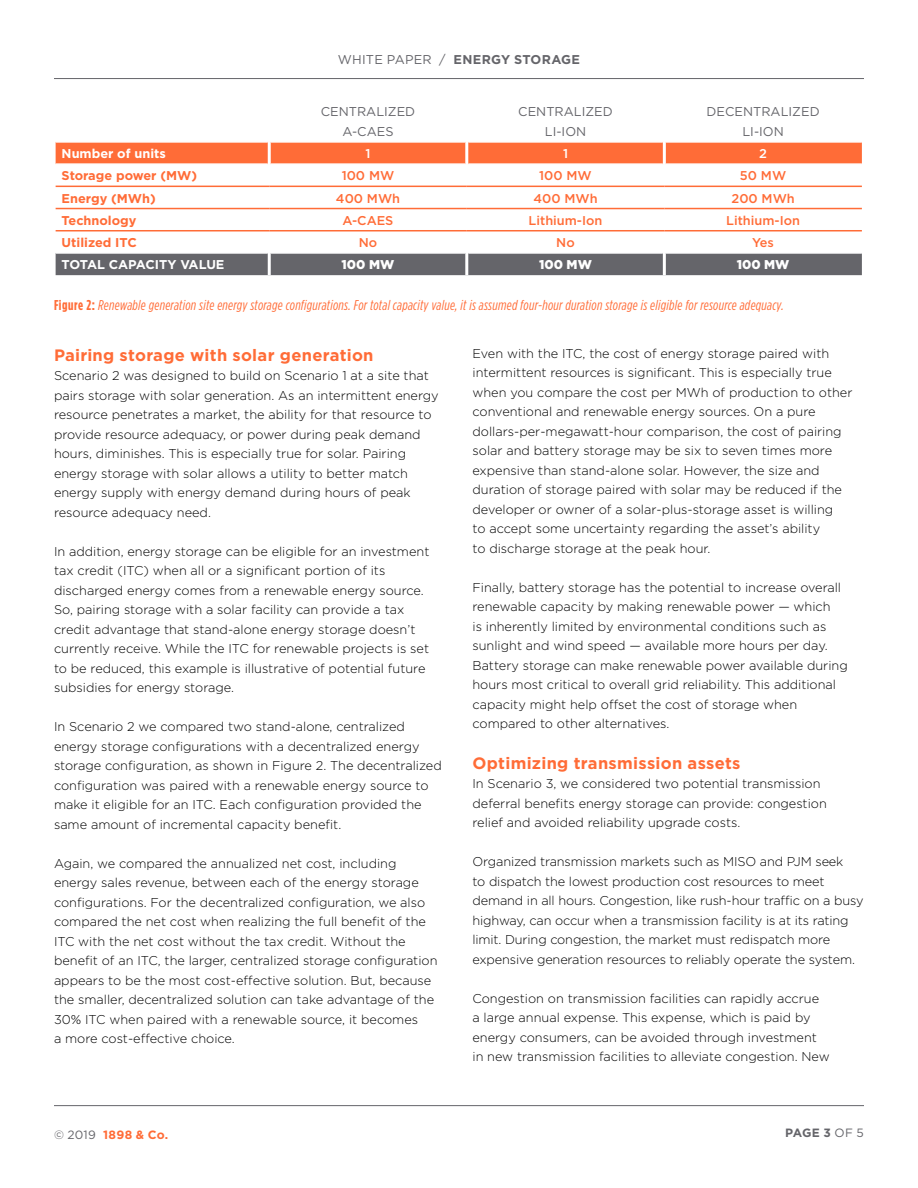
<style>
.page{position:relative;width:918px;height:1188px;background:#fff}
.page>*{position:absolute;margin:0;border:0;box-sizing:border-box;transform-origin:0 0}
.t1{font:700 16.5px "Gotham";letter-spacing:.015em;color:#ff6c37}
.t2{font:italic 14.25px "Gotham Condensed";letter-spacing:.02em;color:#ff6c37}
.t3{font:300 12.75px/19.5px "Gotham";color:#000}
.t4{font:500 12.75px "Gotham";color:#ff6c37}
.t5{font:12.75px/19.5px "Gotham";color:#65656a;text-align:center}
.t6{font:700 12.75px "Gotham";color:#ff6c37}
.t7{font:700 12.75px "Gotham";color:#fff}
.t8{font:700 12.75px "Gotham";letter-spacing:.02em;color:#65656a}
.t9{font:900 12.75px "Gotham";color:#fff}
.t10{font:500 12.75px "Gotham";color:#fff}
.t11{font:700 12px "Gotham";letter-spacing:.025em;color:#ff6c37}
.t12{font:700 12px "Gotham";color:#65656a}
.s1{font-weight:400}
.s2{font-weight:700;font-style:normal}
.s3{font-weight:400;color:#65656a}
</style>
<div class="page">
<hr style="left:54px;top:78px;width:810px;height:1px;background:#65656a">
<hr style="left:54px;top:1105px;width:810px;height:1px;background:#65656a">
<div style="left:56px;top:143px;width:806px;height:20px;background:#ff6c37"></div>
<div style="left:56px;top:254px;width:806px;height:21px;background:#65656a"></div>
<hr style="left:268px;top:142px;width:3px;height:22px;background:#fff">
<hr style="left:465px;top:142px;width:3px;height:22px;background:#fff">
<hr style="left:663px;top:142px;width:3px;height:22px;background:#fff">
<hr style="left:268px;top:253px;width:3px;height:22px;background:#fff">
<hr style="left:465px;top:253px;width:3px;height:22px;background:#fff">
<hr style="left:663px;top:253px;width:3px;height:22px;background:#fff">
<hr style="left:56px;top:186px;width:213px;height:1px;background:#ff6c37">
<hr style="left:269px;top:186px;width:198px;height:1px;background:#ff6c37">
<hr style="left:467px;top:186px;width:197px;height:1px;background:#ff6c37">
<hr style="left:664px;top:186px;width:198px;height:1px;background:#ff6c37">
<hr style="left:56px;top:208px;width:213px;height:1px;background:#ff6c37">
<hr style="left:269px;top:208px;width:198px;height:1px;background:#ff6c37">
<hr style="left:467px;top:208px;width:197px;height:1px;background:#ff6c37">
<hr style="left:664px;top:208px;width:198px;height:1px;background:#ff6c37">
<hr style="left:56px;top:230px;width:213px;height:1px;background:#ff6c37">
<hr style="left:269px;top:230px;width:198px;height:1px;background:#ff6c37">
<hr style="left:467px;top:230px;width:197px;height:1px;background:#ff6c37">
<hr style="left:664px;top:230px;width:198px;height:1px;background:#ff6c37">
<p class="t8" style="left:338px;top:51px;width:244px"><span class="s1">WHITE PAPER /</span> ENERGY STORAGE</p>
<p class="t5" style="left:321px;top:102px;width:96px">CENTRALIZED<br>A-CAES</p>
<p class="t5" style="left:518px;top:102px;width:96px">CENTRALIZED<br>LI-ION</p>
<p class="t5" style="left:707px;top:102px;width:115px">DECENTRALIZED<br>LI-ION</p>
<p class="t7" style="left:62px;top:145px;width:106px">Number of units</p>
<p class="t10" style="left:365px;top:145px;width:7px">1</p>
<p class="t10" style="left:563px;top:145px;width:7px">1</p>
<p class="t10" style="left:759px;top:145px;width:9px">2</p>
<p class="t6" style="left:62px;top:167px;width:137px">Storage power (MW)</p>
<p class="t4" style="left:342px;top:167px;width:54px">100 MW</p>
<p class="t4" style="left:539px;top:167px;width:54px">100 MW</p>
<p class="t4" style="left:740px;top:167px;width:48px">50 MW</p>
<p class="t6" style="left:62px;top:190px;width:96px">Energy (MWh)</p>
<p class="t4" style="left:336px;top:190px;width:66px">400 MWh</p>
<p class="t4" style="left:534px;top:190px;width:66px">400 MWh</p>
<p class="t4" style="left:732px;top:190px;width:65px">200 MWh</p>
<p class="t6" style="left:62px;top:212px;width:76px">Technology</p>
<p class="t4" style="left:343px;top:212px;width:52px">A-CAES</p>
<p class="t4" style="left:529px;top:212px;width:75px">Lithium-Ion</p>
<p class="t4" style="left:726px;top:212px;width:75px">Lithium-Ion</p>
<p class="t6" style="left:62px;top:234px;width:77px">Utilized ITC</p>
<p class="t4" style="left:359px;top:234px;width:20px">No</p>
<p class="t4" style="left:556px;top:234px;width:20px">No</p>
<p class="t4" style="left:752px;top:234px;width:23px">Yes</p>
<p class="t7" style="left:62px;top:256px;width:164px">TOTAL CAPACITY VALUE</p>
<p class="t9" style="left:342px;top:256px;width:54px">100 MW</p>
<p class="t9" style="left:539px;top:256px;width:54px">100 MW</p>
<p class="t9" style="left:737px;top:256px;width:54px">100 MW</p>
<p class="t2" style="left:54px;top:297px;width:731px"><span class="s2">Figure 2:</span> Renewable generation site energy storage configurations. For total capacity value, it is assumed four-hour duration storage is eligible for resource adequacy.</p>
<p class="t1" style="left:54px;top:344px;width:321px">Pairing storage with solar generation</p>
<p class="t3" style="left:54px;top:366px;width:386px">Scenario 2 was designed to build on Scenario 1 at a site that pairs storage with solar generation. As an intermittent energy resource penetrates a market, the ability for that resource to provide resource adequacy, or power during peak demand hours, diminishes. This is especially true for solar. Pairing energy storage with solar allows a utility to better match energy supply with energy demand during hours of peak resource adequacy need.</p>
<p class="t3" style="left:54px;top:541px;width:377px">In addition, energy storage can be eligible for an investment tax credit (ITC) when all or a significant portion of its discharged energy comes from a renewable energy source.<br>So, pairing storage with a solar facility can provide a tax credit advantage that stand-alone energy storage doesn’t currently receive. While the ITC for renewable projects is set to be reduced, this example is illustrative of potential future subsidies for energy storage.</p>
<p class="t3" style="left:54px;top:717px;width:389px">In Scenario 2 we compared two stand-alone, centralized energy storage configurations with a decentralized energy storage configuration, as shown in Figure 2. The decentralized configuration was paired with a renewable energy source to make it eligible for an ITC. Each configuration provided the same amount of incremental capacity benefit.</p>
<p class="t3" style="left:54px;top:853px;width:385px">Again, we compared the annualized net cost, including energy sales revenue, between each of the energy storage configurations. For the decentralized configuration, we also compared the net cost when realizing the full benefit of the ITC with the net cost without the tax credit. Without the benefit of an ITC, the larger, centralized storage configuration appears to be the most cost-effective solution. But, because the smaller, decentralized solution can take advantage of the 30% ITC when paired with a renewable source, it becomes<br>a more cost-effective choice.</p>
<p class="t3" style="left:473px;top:343px;width:381px">Even with the ITC, the cost of energy storage paired with intermittent resources is significant. This is especially true when you compare the cost per MWh of production to other conventional and renewable energy sources. On a pure dollars-per-megawatt-hour comparison, the cost of pairing solar and battery storage may be six to seven times more expensive than stand-alone solar. However, the size and duration of storage paired with solar may be reduced if the developer or owner of a solar-plus-storage asset is willing<br>to accept some uncertainty regarding the asset’s ability<br>to discharge storage at the peak hour.</p>
<p class="t3" style="left:473px;top:577px;width:377px">Finally, battery storage has the potential to increase overall renewable capacity by making renewable power — which<br>is inherently limited by environmental conditions such as sunlight and wind speed — available more hours per day.<br>Battery storage can make renewable power available during hours most critical to overall grid reliability. This additional capacity might help offset the cost of storage when compared to other alternatives.</p>
<p class="t1" style="left:472px;top:752px;width:270px">Optimizing transmission assets</p>
<p class="t3" style="left:472px;top:774px;width:356px">In Scenario 3, we considered two potential transmission deferral benefits energy storage can provide: congestion relief and avoided reliability upgrade costs.</p>
<p class="t3" style="left:472px;top:852px;width:393px">Organized transmission markets such as MISO and PJM seek<br>to dispatch the lowest production cost resources to meet demand in all hours. Congestion, like rush-hour traffic on a busy highway, can occur when a transmission facility is at its rating limit. During congestion, the market must redispatch more expensive generation resources to reliably operate the system.</p>
<p class="t3" style="left:472px;top:988px;width:359px">Congestion on transmission facilities can rapidly accrue a large annual expense. This expense, which is paid by energy consumers, can be avoided through investment in new transmission facilities to alleviate congestion. New</p>
<p class="t11" style="left:54px;top:1127px;width:116px"><span class="s3">© 2019</span> 1898 &amp; Co.</p>
<p class="t12" style="left:785px;top:1124px;width:80px">PAGE 3 <span class="s1">OF 5</span></p>
</div>
